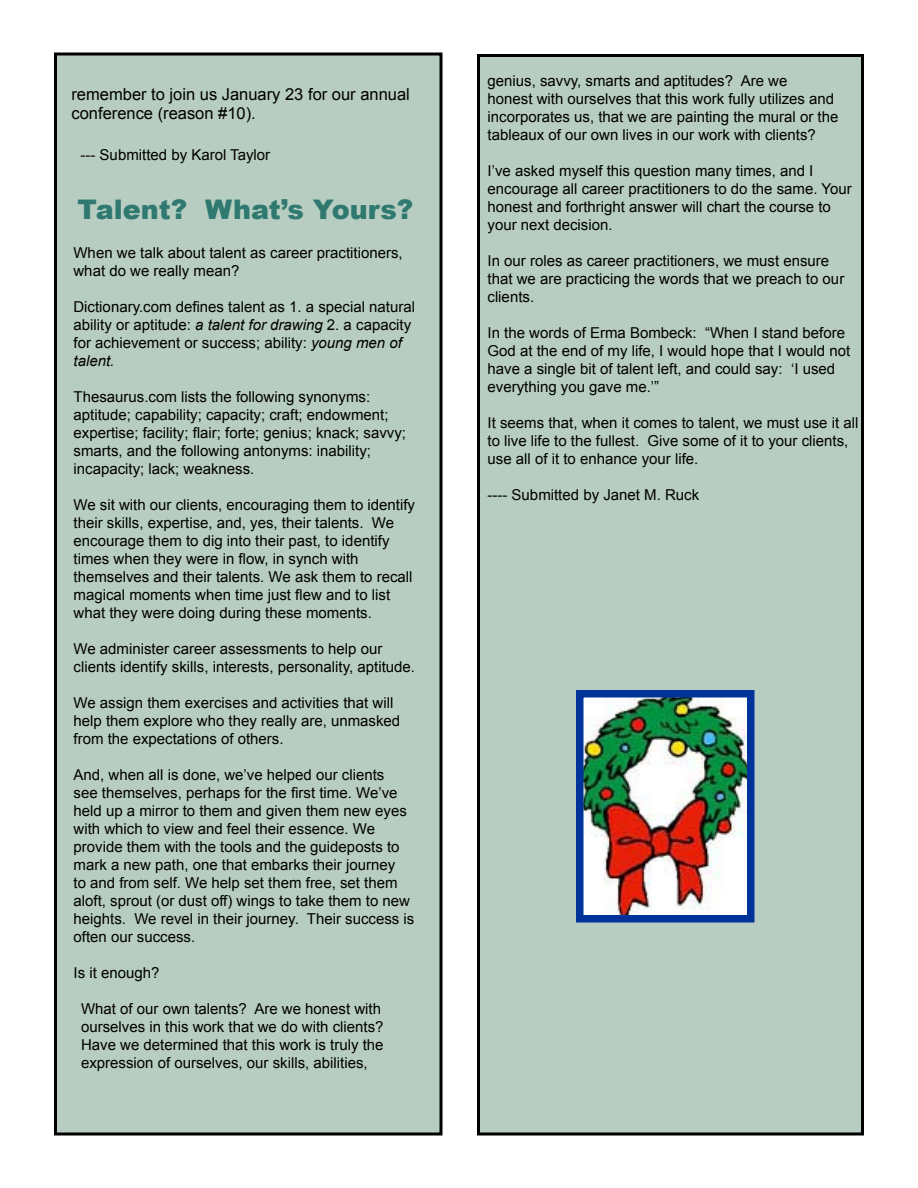
<style>
.page{position:relative;width:918px;height:1188px;background:#fff}
.page>*{position:absolute;margin:0;border:0;box-sizing:border-box;transform-origin:0 0}
.t1{font:900 27px "Arial";color:#2f7970}
.t2{font:16.5px/19.8px "Arial";color:#000}
.t3{font:15px/18px "Arial";color:#000}
.s1{font-style:italic}
</style>
<div class="page">
<div style="left:56px;top:54px;width:385px;height:1080px;background:#b7cdc1"></div>
<div style="left:54px;top:52px;width:388px;height:1084px;border:3px solid #000"></div>
<div style="left:478px;top:56px;width:384px;height:1078px;background:#b7cdc1"></div>
<div style="left:477px;top:54px;width:387px;height:1082px;border:3px solid #000"></div>
<img style="left:585px;top:699px;width:160px;height:214px">
<div style="left:576px;top:690px;width:178px;height:232px;border:8px solid #039"></div>
<p class="t2" style="left:72px;top:84px;width:340px">remember to join us January 23 for our annual conference (reason #10).</p>
<p class="t3" style="left:81px;top:146px;width:191px">--- Submitted by Karol Taylor</p>
<h1 class="t1" style="left:78px;top:190px;width:337px">Talent? What’s Yours?</h1>
<p class="t3" style="left:74px;top:244px;width:331px">When we talk about talent as career practitioners, what do we really mean?</p>
<p class="t3" style="left:74px;top:298px;width:343px">Dictionary.com defines talent as 1. a special natural ability or aptitude: <span class="s1">a talent for drawing</span> 2. a capacity for achievement or success; ability: <span class="s1">young men of talent.</span></p>
<p class="t3" style="left:74px;top:388px;width:334px">Thesaurus.com lists the following synonyms: aptitude; capability; capacity; craft; endowment; expertise; facility; flair; forte; genius; knack; savvy; smarts, and the following antonyms: inability; incapacity; lack; weakness.</p>
<p class="t3" style="left:74px;top:496px;width:343px">We sit with our clients, encouraging them to identify their skills, expertise, and, yes, their talents. We encourage them to dig into their past, to identify times when they were in flow, in synch with themselves and their talents. We ask them to recall magical moments when time just flew and to list what they were doing during these moments.</p>
<p class="t3" style="left:74px;top:640px;width:343px">We administer career assessments to help our clients identify skills, interests, personality, aptitude.</p>
<p class="t3" style="left:74px;top:694px;width:328px">We assign them exercises and activities that will help them explore who they really are, unmasked from the expectations of others.</p>
<p class="t3" style="left:74px;top:766px;width:342px">And, when all is done, we’ve helped our clients<br>see themselves, perhaps for the first time. We’ve held up a mirror to them and given them new eyes with which to view and feel their essence. We provide them with the tools and the guideposts to mark a new path, one that embarks their journey<br>to and from self. We help set them free, set them aloft, sprout (or dust off) wings to take them to new heights. We revel in their journey. Their success is often our success.</p>
<p class="t3" style="left:74px;top:964px;width:87px">Is it enough?</p>
<p class="t3" style="left:81px;top:1000px;width:304px">What of our own talents? Are we honest with ourselves in this work that we do with clients?<br>Have we determined that this work is truly the expression of ourselves, our skills, abilities,</p>
<p class="t3" style="left:488px;top:72px;width:352px">genius, savvy, smarts and aptitudes? Are we<br>honest with ourselves that this work fully utilizes and incorporates us, that we are painting the mural or the tableaux of our own lives in our work with clients?</p>
<p class="t3" style="left:488px;top:162px;width:366px">I’ve asked myself this question many times, and I encourage all career practitioners to do the same. Your honest and forthright answer will chart the course to your next decision.</p>
<p class="t3" style="left:488px;top:252px;width:358px">In our roles as career practitioners, we must ensure that we are practicing the words that we preach to our clients.</p>
<p class="t3" style="left:488px;top:324px;width:364px">In the words of Erma Bombeck: “When I stand before God at the end of my life, I would hope that I would not have a single bit of talent left, and could say: ‘I used everything you gave me.’”</p>
<p class="t3" style="left:488px;top:414px;width:372px">It seems that, when it comes to talent, we must use it all to live life to the fullest. Give some of it to your clients, use all of it to enhance your life.</p>
<p class="t3" style="left:488px;top:486px;width:213px">---- Submitted by Janet M. Ruck</p>
</div>
